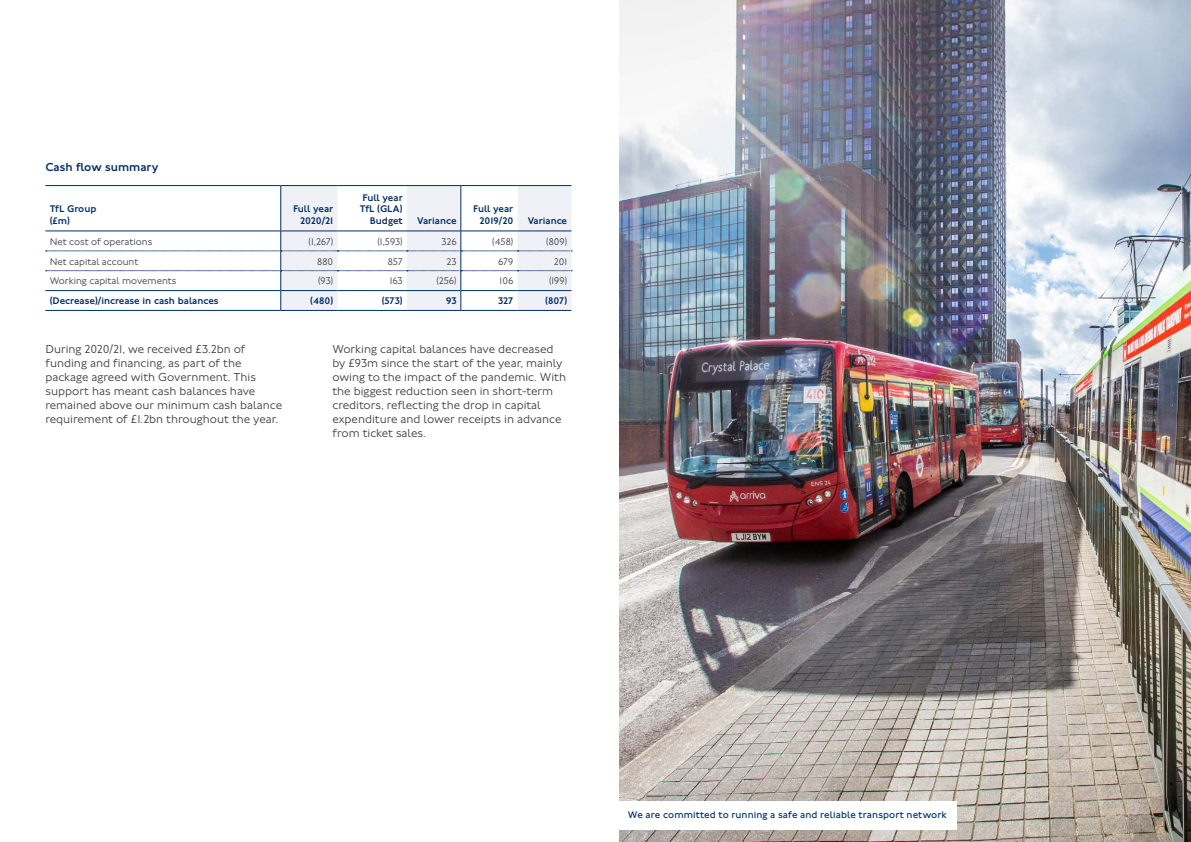
<style>
.page{position:relative;width:1191px;height:842px;background:#fff}
.page>*{position:absolute;margin:0;border:0;box-sizing:border-box;transform-origin:0 0}
.Body_12_14_P{font:300 12px/14px "Johnston 100";color:#414042}
.Body_Heading_12_14_Blue_H4{font:500 12px "Johnston 100";color:#002e63}
.TB_BodyHeading_10_10_Blue{font:500 10px/11.5px "Johnston 100";color:#002e63;text-align:right}
.TB_BodyCopy_10_10{font:300 10px "Johnston 100";color:#414042}
.PictureCaption_10_12_P{font:10px "Johnston 100";letter-spacing:.005em;color:#002e63}
</style>
<div class="page">
<hr style="left:45px;top:185px;width:236px;height:1px;background:#002e63">
<hr style="left:281px;top:185px;width:56px;height:1px;background:#002e63">
<hr style="left:337px;top:185px;width:70px;height:1px;background:#002e63">
<hr style="left:407px;top:185px;width:54px;height:1px;background:#002e63">
<hr style="left:461px;top:185px;width:56px;height:1px;background:#002e63">
<hr style="left:517px;top:185px;width:54px;height:1px;background:#002e63">
<hr style="left:45px;top:231px;width:235px;height:1px;background:#002e63">
<svg style="left:46px;top:186px;width:526px;height:124px"></svg>
<hr style="left:45px;top:290px;width:236px;height:1px;background:#002e63">
<hr style="left:45px;top:310px;width:236px;height:1px;background:#002e63">
<hr style="left:281px;top:290px;width:56px;height:1px;background:#002e63">
<hr style="left:337px;top:290px;width:70px;height:1px;background:#002e63">
<hr style="left:407px;top:290px;width:54px;height:1px;background:#002e63">
<hr style="left:461px;top:290px;width:56px;height:1px;background:#002e63">
<hr style="left:517px;top:290px;width:54px;height:1px;background:#002e63">
<hr style="left:281px;top:310px;width:56px;height:1px;background:#002e63">
<hr style="left:337px;top:310px;width:70px;height:1px;background:#002e63">
<hr style="left:407px;top:310px;width:54px;height:1px;background:#002e63">
<hr style="left:461px;top:310px;width:56px;height:1px;background:#002e63">
<hr style="left:517px;top:310px;width:54px;height:1px;background:#002e63">
<img style="left:619px;top:0;width:572px;height:842px">
<div style="left:619px;top:801px;width:336px;height:28px;background:#fff"></div>
<h4 class="Body_Heading_12_14_Blue_H4" style="left:45px;top:161px;width:114px">Cash flow summary</h4>
<p class="TB_BodyHeading_10_10_Blue" style="left:50px;top:203px;width:48px">TfL Group</p>
<p class="TB_BodyHeading_10_10_Blue" style="left:50px;top:215px;width:22px">(£m)</p>
<p class="TB_BodyHeading_10_10_Blue" style="left:293px;top:203px;width:42px">Full year<br>2020/21</p>
<p class="TB_BodyHeading_10_10_Blue" style="left:360px;top:192px;width:44px">Full year<br>TfL (GLA)<br>Budget</p>
<p class="TB_BodyHeading_10_10_Blue" style="left:417px;top:215px;width:41px">Variance</p>
<p class="TB_BodyHeading_10_10_Blue" style="left:473px;top:203px;width:42px">Full year<br>2019/20</p>
<p class="TB_BodyHeading_10_10_Blue" style="left:528px;top:215px;width:41px">Variance</p>
<p class="TB_BodyCopy_10_10" style="left:50px;top:236px;width:104px">Net cost of operations</p>
<p class="TB_BodyCopy_10_10" style="left:309px;top:236px;width:26px">(1,267)</p>
<p class="TB_BodyCopy_10_10" style="left:377px;top:236px;width:27px">(1,593)</p>
<p class="TB_BodyCopy_10_10" style="left:441px;top:236px;width:16px">326</p>
<p class="TB_BodyCopy_10_10" style="left:492px;top:236px;width:22px">(458)</p>
<p class="TB_BodyCopy_10_10" style="left:546px;top:236px;width:22px">(809)</p>
<p class="TB_BodyCopy_10_10" style="left:50px;top:256px;width:90px">Net capital account</p>
<p class="TB_BodyCopy_10_10" style="left:317px;top:256px;width:17px">880</p>
<p class="TB_BodyCopy_10_10" style="left:388px;top:256px;width:16px">857</p>
<p class="TB_BodyCopy_10_10" style="left:446px;top:256px;width:11px">23</p>
<p class="TB_BodyCopy_10_10" style="left:498px;top:256px;width:17px">679</p>
<p class="TB_BodyCopy_10_10" style="left:554px;top:256px;width:15px">201</p>
<p class="TB_BodyCopy_10_10" style="left:50px;top:276px;width:128px">Working capital movements</p>
<p class="TB_BodyCopy_10_10" style="left:318px;top:276px;width:17px">(93)</p>
<p class="TB_BodyCopy_10_10" style="left:390px;top:276px;width:15px">163</p>
<p class="TB_BodyCopy_10_10" style="left:436px;top:276px;width:22px">(256)</p>
<p class="TB_BodyCopy_10_10" style="left:499px;top:276px;width:15px">106</p>
<p class="TB_BodyCopy_10_10" style="left:549px;top:276px;width:20px">(199)</p>
<p class="TB_BodyHeading_10_10_Blue" style="left:50px;top:295px;width:170px">(Decrease)/increase in cash balances</p>
<p class="TB_BodyHeading_10_10_Blue" style="left:310px;top:295px;width:24px">(480)</p>
<p class="TB_BodyHeading_10_10_Blue" style="left:382px;top:295px;width:22px">(573)</p>
<p class="TB_BodyHeading_10_10_Blue" style="left:446px;top:295px;width:12px">93</p>
<p class="TB_BodyHeading_10_10_Blue" style="left:498px;top:295px;width:17px">327</p>
<p class="TB_BodyHeading_10_10_Blue" style="left:545px;top:295px;width:23px">(807)</p>
<p class="Body_12_14_P" style="left:45px;top:343px;width:238px">During 2020/21, we received £3.2bn of funding and financing, as part of the package agreed with Government. This support has meant cash balances have remained above our minimum cash balance requirement of £1.2bn throughout the year.</p>
<p class="Body_12_14_P" style="left:332px;top:343px;width:235px">Working capital balances have decreased by £93m since the start of the year, mainly owing to the impact of the pandemic. With the biggest reduction seen in short-term creditors, reflecting the drop in capital expenditure and lower receipts in advance from ticket sales.</p>
<p class="PictureCaption_10_12_P" style="left:628px;top:809px;width:320px">We are committed to running a safe and reliable transport network</p>
</div>
